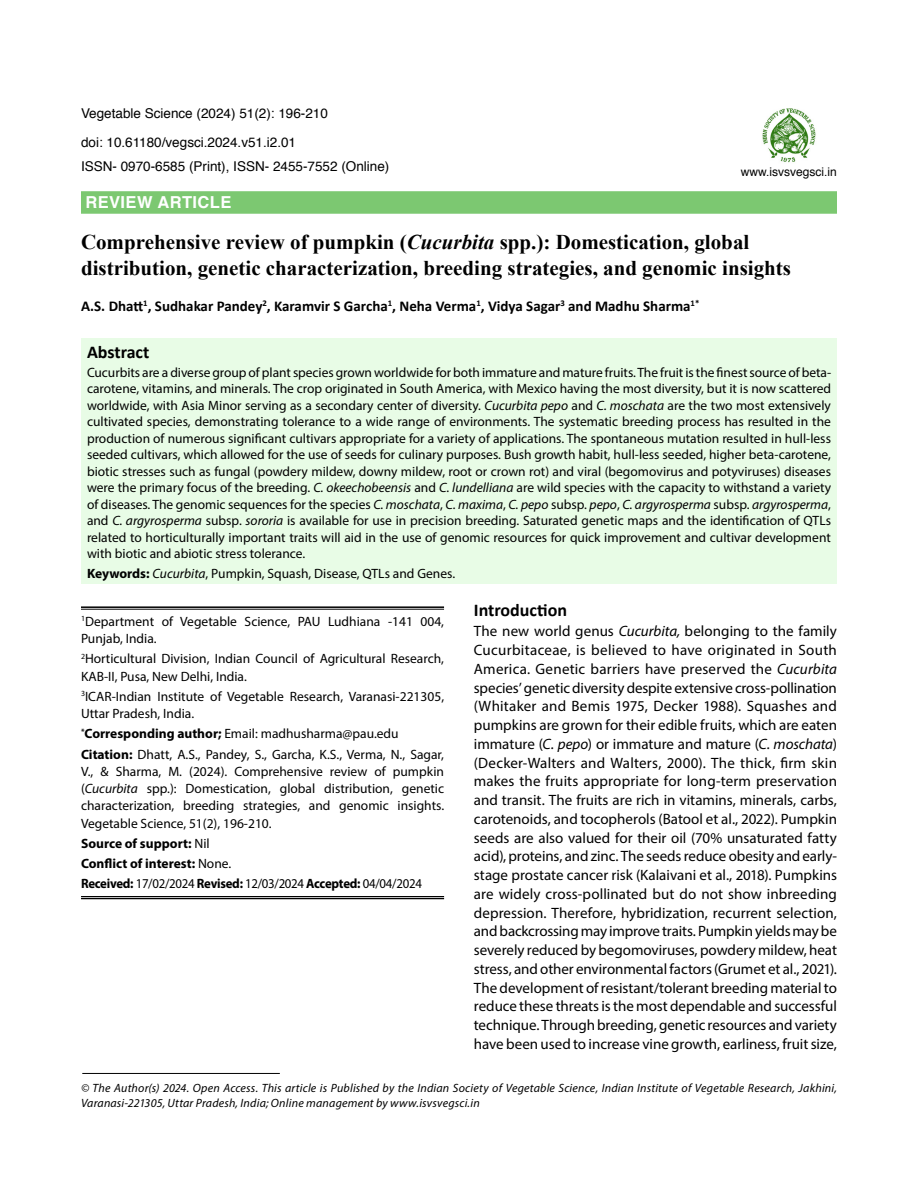
<style>
.page{position:relative;width:918px;height:1188px;background:#fff}
.page>*{position:absolute;margin:0;border:0;box-sizing:border-box;transform-origin:0 0}
.Chap-Head{font:700 21px/26.2px "Times New Roman";color:#000}
.Sub-Head-1{font:700 18px "Calibri";color:#000}
.Subject{font:700 16.5px "Helvetica";letter-spacing:.025em;color:#fff}
.Body_flush{font:15px/18.8px "Myriad Pro";letter-spacing:-.005em;color:#000;text-align:justify}
.author{font:700 15px "Calibri";color:#000}
.Abstract{font:13.5px/16.5px "Myriad Pro";color:#000;text-align:justify}
.affiliation{font:13.5px/17.2px "Myriad Pro";color:#000}
.Running_Head{font:13.5px "Helvetica";color:#000}
.affiliation-2{font:13.5px "Myriad Pro";letter-spacing:-.02em;color:#000;scale:.95 1}
.article_head{font:13.5px "Helvetica";color:#000101}
.affiliation-3{font:700 13.5px "Myriad Pro";color:#000}
.Bottom_1st_page{font:italic 12px/14.4px "Myriad Pro";letter-spacing:.015em;color:#000}
.Running_Head-2{font:12px "Helvetica";color:#000}
.s1{font-style:italic}
.s2{font-weight:700}
.s3{font-weight:400}
</style>
<div class="page">
<div style="left:81px;top:338px;width:756px;height:246px;background:#e8fce6"></div>
<div style="left:81px;top:191px;width:756px;height:23px;background:#7cc871"></div>
<hr style="left:81px;top:896px;width:363px;height:1px;background:#000">
<hr style="left:81px;top:898px;width:363px;height:1px;background:#000">
<hr style="left:81px;top:606px;width:363px;height:2px;background:#000">
<hr style="left:81px;top:609px;width:363px;height:1px;background:#000">
<hr style="left:82px;top:1073px;width:198px;height:1px;background:#000">
<img style="left:762px;top:108px;width:54px;height:55px">
<p class="Running_Head" style="left:81px;top:103px;width:248px">Vegetable Science (2024) 51(2): 196-210</p>
<p class="Running_Head" style="left:81px;top:131px;width:217px">doi: 10.61180/vegsci.2024.v51.i2.01</p>
<p class="article_head" style="left:81px;top:156px;width:310px">ISSN- 0970-6585 (Print), ISSN- 2455-7552 (Online)</p>
<p class="Subject" style="left:86px;top:189px;width:147px">REVIEW ARTICLE</p>
<p class="Running_Head-2" style="left:741px;top:163px;width:98px">www.isvsvegsci.in</p>
<p class="Chap-Head" style="left:81px;top:228px;width:712px">Comprehensive review of pumpkin (<span class="s1">Cucurbita</span> spp.): Domestication, global distribution, genetic characterization, breeding strategies, and genomic insights</p>
<p class="author" style="left:81px;top:296px;width:620px">A.S. Dhatt<sup>1</sup>, Sudhakar Pandey<sup>2</sup>, Karamvir S Garcha<sup>1</sup>, Neha Verma<sup>1</sup>, Vidya Sagar<sup>3</sup> and Madhu Sharma<sup>1*</sup></p>
<p class="Sub-Head-1" style="left:87px;top:339px;width:64px">Abstract</p>
<p class="Abstract" style="left:87px;top:364px;width:746px">Cucurbits are a diverse group of plant species grown worldwide for both immature and mature fruits. The fruit is the finest source of beta&shy;carotene, vitamins, and minerals. The crop originated in South America, with Mexico having the most diversity, but it is now scattered worldwide, with Asia Minor serving as a secondary center of diversity. <span class="s1">Cucurbita pepo</span> and <span class="s1">C. moschata</span> are the two most extensively cultivated species, demonstrating tolerance to a wide range of environments. The systematic breeding process has resulted in the production of numerous significant cultivars appropriate for a variety of applications. The spontaneous mutation resulted in hull-less seeded cultivars, which allowed for the use of seeds for culinary purposes. Bush growth habit, hull-less seeded, higher beta-carotene, biotic stresses such as fungal (powdery mildew, downy mildew, root or crown rot) and viral (begomovirus and potyviruses) diseases were the primary focus of the breeding. <span class="s1">C. okeechobeensis</span> and <span class="s1">C. lundelliana</span> are wild species with the capacity to withstand a variety of diseases. The genomic sequences for the species <span class="s1">C. moschata</span>, <span class="s1">C. maxima</span>, <span class="s1">C. pepo</span> subsp. <span class="s1">pepo</span>, <span class="s1">C. argyrosperma</span> subsp. <span class="s1">argyrosperma</span>, and <span class="s1">C. argyrosperma</span> subsp. <span class="s1">sororia</span> is available for use in precision breeding. Saturated genetic maps and the identification of QTLs related to horticulturally important traits will aid in the use of genomic resources for quick improvement and cultivar development with biotic and abiotic stress tolerance.</p>
<p class="Abstract" style="left:87px;top:565px;width:370px"><span class="s2">Keywords:</span> <span class="s1">Cucurbita</span>, Pumpkin, Squash, Disease, QTLs and Genes.</p>
<p class="affiliation" style="left:81px;top:613px;width:365px"><sup>1</sup>Department of Vegetable Science, PAU Ludhiana -141 004,<br>Punjab, India.</p>
<p class="affiliation" style="left:81px;top:650px;width:365px"><sup>2</sup>Horticultural Division, Indian Council of Agricultural Research,<br>KAB-II, Pusa, New Delhi, India.</p>
<p class="affiliation" style="left:81px;top:688px;width:365px"><sup>3</sup>ICAR-Indian Institute of Vegetable Research, Varanasi-221305,<br>Uttar Pradesh, India.</p>
<p class="affiliation" style="left:81px;top:725px;width:319px"><sup>*</sup><span class="s2">Corresponding author;</span> Email: madhusharma@pau.edu</p>
<p class="affiliation" style="left:81px;top:745px;width:365px;text-align:justify"><span class="s2">Citation:</span> Dhatt, A.S., Pandey, S., Garcha, K.S., Verma, N., Sagar, V., &amp; Sharma, M. (2024). Comprehensive review of pumpkin (<span class="s1">Cucurbita</span> spp.): Domestication, global distribution, genetic characterization, breeding strategies, and genomic insights.<br>Vegetable Science, 51(2), 196-210.</p>
<p class="affiliation-3" style="left:81px;top:835px;width:130px">Source of support: <span class="s3">Nil</span></p>
<p class="affiliation-3" style="left:81px;top:855px;width:152px">Conflict of interest: <span class="s3">None.</span></p>
<p class="affiliation-2" style="left:81px;top:876px;width:360px"><span class="s2">Received:</span> 17/02/2024 <span class="s2">Revised:</span> 12/03/2024 <span class="s2">Accepted:</span> 04/04/2024</p>
<p class="Sub-Head-1" style="left:474px;top:597px;width:95px">Introduction</p>
<p class="Body_flush" style="left:474px;top:622px;width:365px">The new world genus <span class="s1">Cucurbita,</span> belonging to the family Cucurbitaceae, is believed to have originated in South America. Genetic barriers have preserved the <span class="s1">Cucurbita </span>species’ genetic diversity despite extensive cross-pollination (Whitaker and Bemis 1975, Decker 1988). Squashes and pumpkins are grown for their edible fruits, which are eaten immature (<span class="s1">C. pepo</span>) or immature and mature (<span class="s1">C. moschata</span>) (Decker-Walters and Walters, 2000). The thick, firm skin makes the fruits appropriate for long-term preservation and transit. The fruits are rich in vitamins, minerals, carbs, carotenoids, and tocopherols (Batool et al., 2022). Pumpkin seeds are also valued for their oil (70% unsaturated fatty acid), proteins, and zinc. The seeds reduce obesity and early&shy;stage prostate cancer risk (Kalaivani et al., 2018). Pumpkins are widely cross-pollinated but do not show inbreeding depression. Therefore, hybridization, recurrent selection, and backcrossing may improve traits. Pumpkin yields may be severely reduced by begomoviruses, powdery mildew, heat stress, and other environmental factors (Grumet et al., 2021).<br>The development of resistant/tolerant breeding material to reduce these threats is the most dependable and successful technique. Through breeding, genetic resources and variety have been used to increase vine growth, earliness, fruit size,</p>
<p class="Bottom_1st_page" style="left:81px;top:1081px;width:758px">© The Author(s) 2024. Open Access. This article is Published by the Indian Society of Vegetable Science, Indian Institute of Vegetable Research, Jakhini,<br>Varanasi-221305, Uttar Pradesh, India; Online management by www.isvsvegsci.in</p>
</div>
